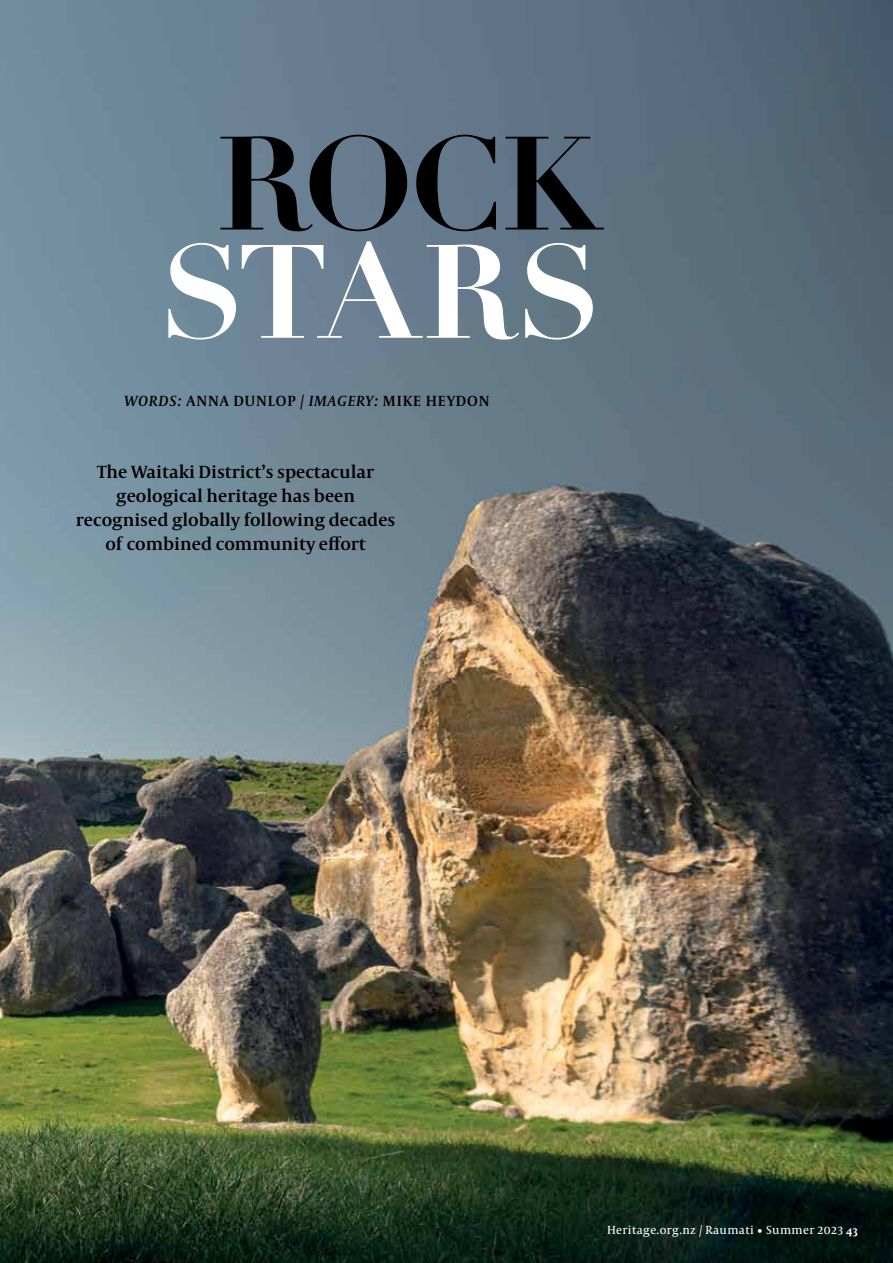
<style>
.page{position:relative;width:893px;height:1263px;background:#fff}
.page>*{position:absolute;margin:0;border:0;box-sizing:border-box;transform-origin:0 0}
.t1{font:700 130.2px "Didot";letter-spacing:-.03em;color:#fff}
.t2{font:700 130.2px "Didot";color:#000}
.t3{font:600 18px/24px "Capitolium News 2";color:#000;text-align:center}
.t4{font:600 15px "Capitolium News 2";letter-spacing:.06em;color:#000}
.t5{font:12px "Capitolium News 2";letter-spacing:.03em;color:#fff}
.s1{font-style:italic}
.s2{font-family:"Capitolium 2";font-weight:700}
</style>
<div class="page">
<img style="left:0;top:0;width:893px;height:1263px">
<h1 class="t2" style="left:216px;top:102px;width:387px">ROCK</h1>
<h1 class="t1" style="left:160px;top:210px;width:443px">STARS</h1>
<p class="t4" style="left:124px;top:390px;width:367px"><span class="s1">WORDS:</span> ANNA DUNLOP / <span class="s1">IMAGERY:</span> MIKE HEYDON</p>
<p class="t3" style="left:76px;top:459px;width:321px">The Waitaki District’s spectacular geological heritage has been recognised globally following decades of combined community effort</p>
<p class="t5" style="left:607px;top:1221px;width:252px">Heritage.org.nz / Raumati • Summer 2023 <span class="s2">43</span></p>
</div>
